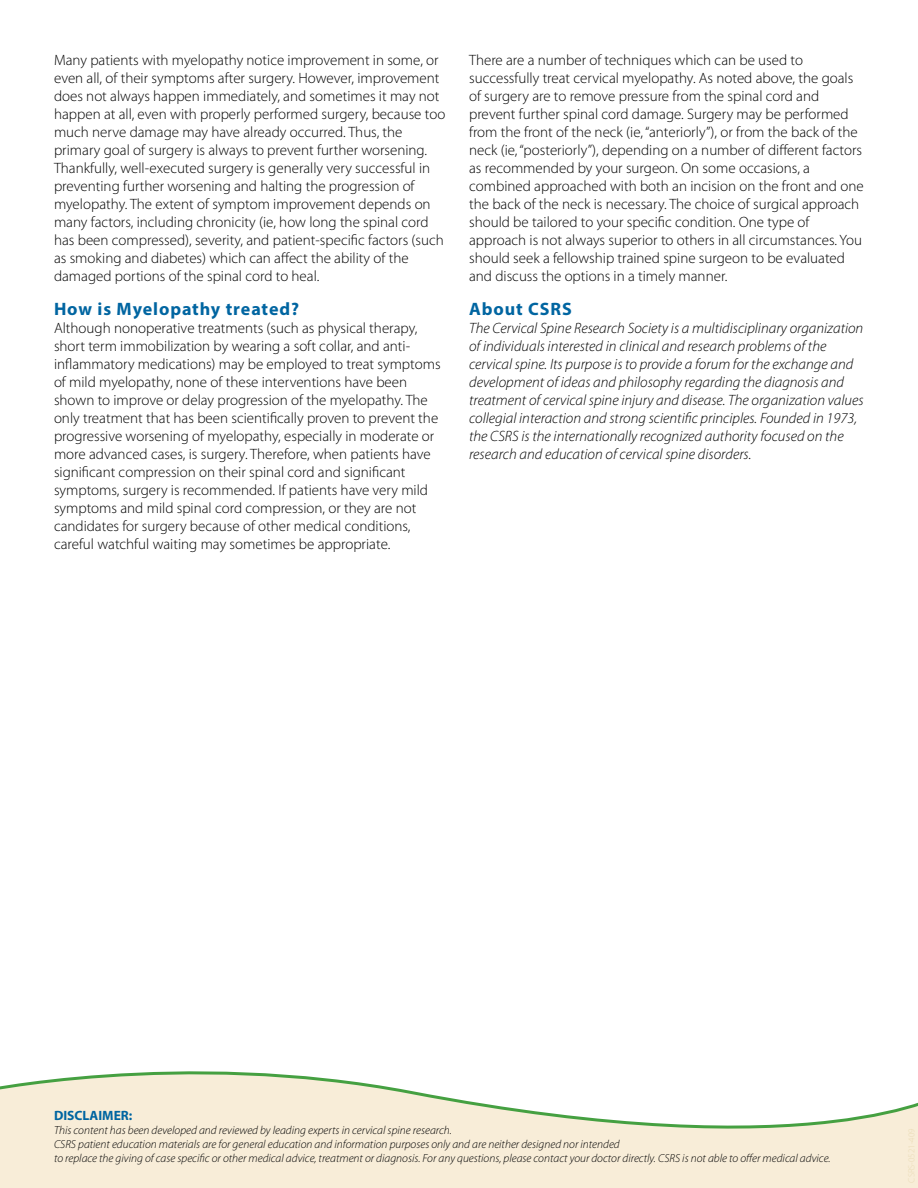
<style>
.page{position:relative;width:918px;height:1188px;background:#fff}
.page>*{position:absolute;margin:0;border:0;box-sizing:border-box;transform-origin:0 0}
.t1{font:700 18px "Myriad Pro";letter-spacing:.05em;color:#0065a1}
.t2{font:300 15px/18px "Myriad Pro";color:#000}
.t3{font:italic 300 15px/18px "Myriad Pro";color:#000}
.t4{font:700 13.5px "Myriad Pro";color:#0065a1}
.t5{font:italic 300 11.7px/14px "Myriad Pro";color:#000}
</style>
<div class="page">
<svg style="left:0;top:1071px;width:918px;height:117px"></svg>
<p class="t2" style="left:54px;top:51px;width:393px">Many patients with myelopathy notice improvement in some, or even all, of their symptoms after surgery. However, improvement does not always happen immediately, and sometimes it may not happen at all, even with properly performed surgery, because too much nerve damage may have already occurred. Thus, the primary goal of surgery is always to prevent further worsening.<br>Thankfully, well-executed surgery is generally very successful in preventing further worsening and halting the progression of myelopathy. The extent of symptom improvement depends on many factors, including chronicity (ie, how long the spinal cord has been compressed), severity, and patient-specific factors (such as smoking and diabetes) which can affect the ability of the damaged portions of the spinal cord to heal.</p>
<p class="t1" style="left:54px;top:297px;width:247px">How is Myelopathy treated?</p>
<p class="t2" style="left:54px;top:319px;width:388px">Although nonoperative treatments (such as physical therapy, short term immobilization by wearing a soft collar, and anti&shy;inflammatory medications) may be employed to treat symptoms of mild myelopathy, none of these interventions have been shown to improve or delay progression of the myelopathy. The only treatment that has been scientifically proven to prevent the progressive worsening of myelopathy, especially in moderate or more advanced cases, is surgery. Therefore, when patients have significant compression on their spinal cord and significant symptoms, surgery is recommended. If patients have very mild symptoms and mild spinal cord compression, or they are not candidates for surgery because of other medical conditions, careful watchful waiting may sometimes be appropriate.</p>
<p class="t2" style="left:469px;top:51px;width:396px">There are a number of techniques which can be used to successfully treat cervical myelopathy. As noted above, the goals of surgery are to remove pressure from the spinal cord and prevent further spinal cord damage. Surgery may be performed from the front of the neck (ie, “anteriorly”), or from the back of the neck (ie, “posteriorly”), depending on a number of different factors as recommended by your surgeon. On some occasions, a combined approached with both an incision on the front and one the back of the neck is necessary. The choice of surgical approach should be tailored to your specific condition. One type of approach is not always superior to others in all circumstances. You should seek a fellowship trained spine surgeon to be evaluated and discuss the options in a timely manner.</p>
<p class="t1" style="left:469px;top:297px;width:104px">About CSRS</p>
<p class="t3" style="left:469px;top:319px;width:396px">The Cervical Spine Research Society is a multidisciplinary organization of individuals interested in clinical and research problems of the cervical spine. Its purpose is to provide a forum for the exchange and development of ideas and philosophy regarding the diagnosis and treatment of cervical spine injury and disease. The organization values collegial interaction and strong scientific principles. Founded in 1973, the CSRS is the internationally recognized authority focused on the research and education of cervical spine disorders.</p>
<p class="t4" style="left:54px;top:1107px;width:80px">DISCLAIMER:</p>
<p class="t5" style="left:54px;top:1123px;width:778px">This content has been developed and reviewed by leading experts in cervical spine research.<br>CSRS patient education materials are for general education and information purposes only and are neither designed nor intended<br>to replace the giving of case specific or other medical advice, treatment or diagnosis. For any questions, please contact your doctor directly. CSRS is not able to offer medical advice.</p>
</div>
